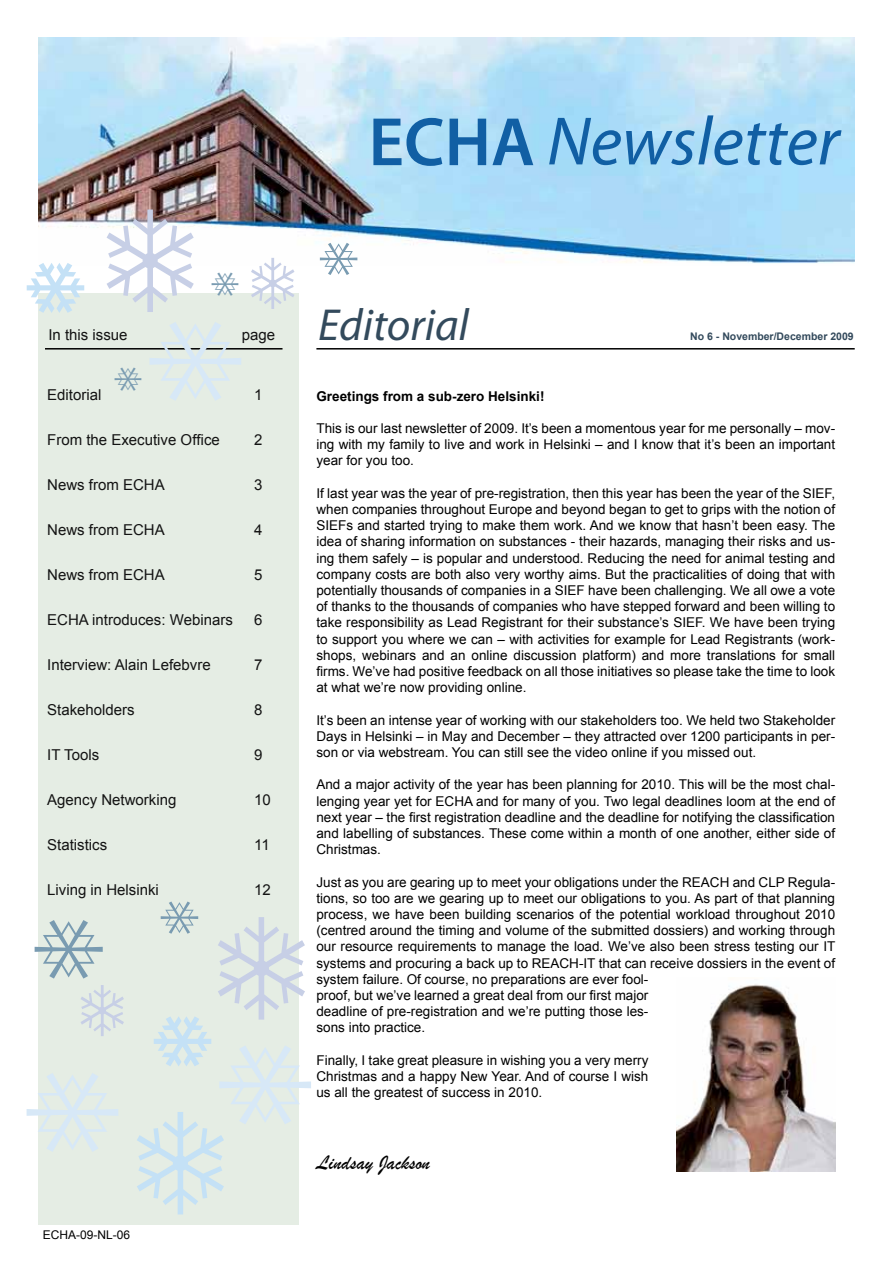
<style>
.page{position:relative;width:893px;height:1263px;background:#fff}
.page>*{position:absolute;margin:0;border:0;box-sizing:border-box;transform-origin:0 0}
.t1{font:147.3px "Monotype Sorts";color:#c7cfe6;scale:.95 1}
.t2{font:147.3px "Monotype Sorts";color:#c4e1f6;scale:.95 1}
.t3{font:82.65px "Monotype Sorts";color:#c4e1f6;scale:.95 1}
.t4{font:73.5px "Monotype Sorts";color:#c7cfe6;scale:.95 1}
.t5{font:italic 69px "Myriad Pro";color:#115fa4}
.t6{font:italic 45px "Myriad Pro";color:#334a5c}
.t7{font:21px "Brush Script";color:#000}
.t8{font:15px "Arial";color:#131313}
.t9{font:13.5px/16.2px "Arial";color:#000;text-align:justify}
.t10{font:700 13.5px "Arial";color:#000}
.t11{font:12px "Arial";color:#000}
.t12{font:700 10.5px "Arial";color:#334a5c}
.s1{font-weight:600;font-style:normal}
</style>
<div class="page">
<img style="left:38px;top:38px;width:817px;height:226px">
<div style="left:38px;top:293px;width:260px;height:932px;background:#e5ede4"></div>
<hr style="left:45px;top:348px;width:237px;height:2px;background:#000">
<hr style="left:316px;top:348px;width:539px;height:2px;background:#000">
<img style="left:677px;top:984px;width:158px;height:187px">
<svg style="left:298px;top:1045px;width:1px;height:79px"></svg>
<svg style="left:149px;top:349px;width:94px;height:1px"></svg>
<svg style="left:319px;top:243px;width:38px;height:21px"></svg>
<h2 class="t3" style="left:18px;top:315px;width:59px;rotate:-90deg">e</h2>
<h1 class="t1" style="left:102px;top:194px;width:103px">d</h1>
<h3 class="t4" style="left:249px;top:250px;width:52px">d</h3>
<p class="t8" style="left:48px;top:325px;width:81px">In this issue</p>
<p class="t8" style="left:242px;top:325px;width:35px">page</p>
<h3 class="t5" style="left:369px;top:99px;width:472px"><span class="s1">ECHA</span> Newsletter</h3>
<h3 class="t6" style="left:318px;top:297px;width:152px">Editorial</h3>
<p class="t12" style="left:690px;top:330px;width:165px">No 6 - November/December 2009</p>
<p class="t8" style="left:47px;top:385px;width:56px">Editorial</p>
<p class="t8" style="left:254px;top:385px;width:10px">1</p>
<p class="t8" style="left:47px;top:430px;width:174px">From the Executive Office</p>
<p class="t8" style="left:254px;top:430px;width:10px">2</p>
<p class="t8" style="left:47px;top:475px;width:119px">News from ECHA</p>
<p class="t8" style="left:254px;top:475px;width:10px">3</p>
<p class="t8" style="left:47px;top:520px;width:119px">News from ECHA</p>
<p class="t8" style="left:254px;top:520px;width:10px">4</p>
<p class="t8" style="left:47px;top:565px;width:119px">News from ECHA</p>
<p class="t8" style="left:254px;top:565px;width:10px">5</p>
<p class="t8" style="left:47px;top:610px;width:187px">ECHA introduces: Webinars</p>
<p class="t8" style="left:254px;top:610px;width:10px">6</p>
<p class="t8" style="left:47px;top:655px;width:165px">Interview: Alain Lefebvre</p>
<p class="t8" style="left:254px;top:655px;width:10px">7</p>
<p class="t8" style="left:47px;top:700px;width:89px">Stakeholders</p>
<p class="t8" style="left:254px;top:700px;width:10px">8</p>
<p class="t8" style="left:47px;top:745px;width:53px">IT Tools</p>
<p class="t8" style="left:254px;top:745px;width:10px">9</p>
<p class="t8" style="left:47px;top:790px;width:131px">Agency Networking</p>
<p class="t8" style="left:254px;top:790px;width:18px">10</p>
<p class="t8" style="left:47px;top:835px;width:62px">Statistics</p>
<p class="t8" style="left:254px;top:835px;width:17px">11</p>
<p class="t8" style="left:47px;top:880px;width:113px">Living in Helsinki</p>
<p class="t8" style="left:254px;top:880px;width:18px">12</p>
<h3 class="t4" style="left:78px;top:977px;width:52px">d</h3>
<h1 class="t1" style="left:213px;top:901px;width:103px">d</h1>
<h2 class="t3" style="left:145px;top:1069px;width:59px;rotate:-90deg">e</h2>
<h1 class="t2" style="left:228px;top:1230px;width:103px;rotate:-180deg">d</h1>
<p class="t11" style="left:43px;top:1226px;width:89px">ECHA-09-NL-06</p>
<p class="t10" style="left:316px;top:387px;width:230px">Greetings from a sub-zero Helsinki!</p>
<p class="t9" style="left:316px;top:420px;width:520px">This is our last newsletter of 2009. It’s been a momentous year for me personally – mov&shy;ing with my family to live and work in Helsinki – and I know that it’s been an important year for you too.</p>
<p class="t9" style="left:316px;top:485px;width:520px">If last year was the year of pre-registration, then this year has been the year of the SIEF, when companies throughout Europe and beyond began to get to grips with the notion of SIEFs and started trying to make them work. And we know that hasn’t been easy. The idea of sharing information on substances - their hazards, managing their risks and us&shy;ing them safely – is popular and understood. Reducing the need for animal testing and company costs are both also very worthy aims. But the practicalities of doing that with potentially thousands of companies in a SIEF have been challenging. We all owe a vote of thanks to the thousands of companies who have stepped forward and been willing to take responsibility as Lead Registrant for their substance’s SIEF. We have been trying to support you where we can – with activities for example for Lead Registrants (work&shy;shops, webinars and an online discussion platform) and more translations for small firms. We’ve had positive feedback on all those initiatives so please take the time to look at what we’re now providing online.</p>
<p class="t9" style="left:316px;top:712px;width:520px">It’s been an intense year of working with our stakeholders too. We held two Stakeholder Days in Helsinki – in May and December – they attracted over 1200 participants in per&shy;son or via webstream. You can still see the video online if you missed out.</p>
<p class="t9" style="left:316px;top:777px;width:520px">And a major activity of the year has been planning for 2010. This will be the most chal&shy;lenging year yet for ECHA and for many of you. Two legal deadlines loom at the end of next year – the first registration deadline and the deadline for notifying the classification and labelling of substances. These come within a month of one another, either side of Christmas.</p>
<p class="t9" style="left:316px;top:874px;width:520px;text-align:left">Just as you are gearing up to meet your obligations under the REACH and CLP Regula&shy;tions, so too are we gearing up to meet our obligations to you. As part of that planning process, we have been building scenarios of the potential workload throughout 2010 (centred around the timing and volume of the submitted dossiers) and working through our resource requirements to manage the load. We’ve also been stress testing our IT systems and procuring a back up to REACH-IT that can receive dossiers in the event of system failure. Of course, no preparations are ever fool-<br>proof, but we’ve learned a great deal from our first major<br>deadline of pre-registration and we’re putting those les-<br>sons into practice.</p>
<p class="t9" style="left:316px;top:1052px;width:334px">Finally, I take great pleasure in wishing you a very merry Christmas and a happy New Year. And of course I wish us all the greatest of success in 2010.</p>
<h3 class="t7" style="left:316px;top:1150px;width:115px">Lindsay Jackson</h3>
</div>
